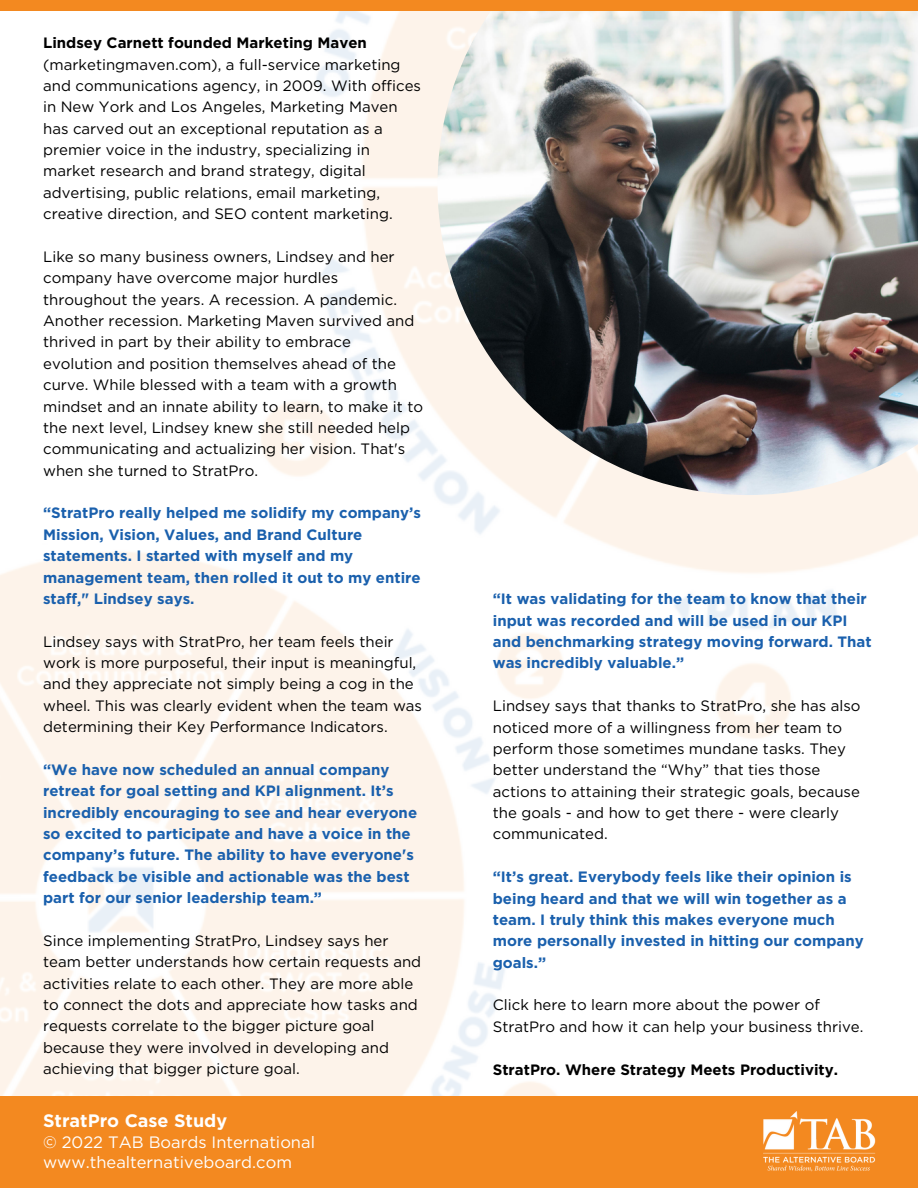
<style>
.page{position:relative;width:918px;height:1188px;background:#fff}
.page>*{position:absolute;margin:0;border:0;box-sizing:border-box;transform-origin:0 0}
.t1{font:700 18px "Gotham";color:#fff}
.t2{font:16.5px "Gotham";color:#fff}
.t3{font:15px/21.3px "Gotham";color:#000}
.t4{font:700 15px/21.3px "Gotham";color:#1a60ad}
.t5{font:700 15px "Gotham";color:#000}
</style>
<div class="page">
<img style="left:195px;top:10px;width:723px;height:729px">
<img style="left:438px;top:10px;width:480px;height:485px">
<img style="left:0;top:543px;width:585px;height:553px">
<div style="left:0;top:1096px;width:918px;height:92px;background:#f38920"></div>
<img style="left:764px;top:1111px;width:111px;height:61px">
<div style="left:0;top:0;width:918px;height:10px;background:#f38920"></div>
<p class="t5" style="left:43px;top:36px;width:325px">Lindsey Carnett founded Marketing Maven</p>
<p class="t3" style="left:43px;top:54px;width:379px">(marketingmaven.com), a full-service marketing and communications agency, in 2009. With offices in New York and Los Angeles, Marketing Maven has carved out an exceptional reputation as a premier voice in the industry, specializing in market research and brand strategy, digital advertising, public relations, email marketing, creative direction, and SEO content marketing.</p>
<p class="t3" style="left:43px;top:247px;width:382px">Like so many business owners, Lindsey and her company have overcome major hurdles throughout the years. A recession. A pandemic.<br>Another recession. Marketing Maven survived and thrived in part by their ability to embrace evolution and position themselves ahead of the curve. While blessed with a team with a growth mindset and an innate ability to learn, to make it to the next level, Lindsey knew she still needed help communicating and actualizing her vision. That's when she turned to StratPro.</p>
<p class="t4" style="left:43px;top:503px;width:379px">“StratPro really helped me solidify my company’s Mission, Vision, Values, and Brand Culture statements. I started with myself and my management team, then rolled it out to my entire staff," Lindsey says.</p>
<p class="t3" style="left:43px;top:631px;width:380px">Lindsey says with StratPro, her team feels their work is more purposeful, their input is meaningful, and they appreciate not simply being a cog in the wheel. This was clearly evident when the team was determining their Key Performance Indicators.</p>
<p class="t4" style="left:43px;top:760px;width:376px">“We have now scheduled an annual company retreat for goal setting and KPI alignment. It’s incredibly encouraging to see and hear everyone so excited to participate and have a voice in the company’s future. The ability to have everyone's feedback be visible and actionable was the best part for our senior leadership team.”</p>
<p class="t3" style="left:43px;top:931px;width:380px">Since implementing StratPro, Lindsey says her team better understands how certain requests and activities relate to each other. They are more able to connect the dots and appreciate how tasks and requests correlate to the bigger picture goal because they were involved in developing and achieving that bigger picture goal.</p>
<p class="t1" style="left:43px;top:1113px;width:186px">StratPro Case Study</p>
<p class="t2" style="left:43px;top:1135px;width:273px">© 2022 TAB Boards International</p>
<p class="t2" style="left:43px;top:1155px;width:250px">www.thealternativeboard.com</p>
<p class="t4" style="left:493px;top:589px;width:380px">“It was validating for the team to know that their input was recorded and will be used in our KPI and benchmarking strategy moving forward. That was incredibly valuable.”</p>
<p class="t3" style="left:493px;top:696px;width:369px">Lindsey says that thanks to StratPro, she has also noticed more of a willingness from her team to perform those sometimes mundane tasks. They better understand the “Why” that ties those actions to attaining their strategic goals, because the goals - and how to get there - were clearly communicated.</p>
<p class="t4" style="left:493px;top:867px;width:372px">“It’s great. Everybody feels like their opinion is being heard and that we will win together as a team. I truly think this makes everyone much more personally invested in hitting our company goals.”</p>
<p class="t3" style="left:493px;top:995px;width:372px">Click here to learn more about the power of<br>StratPro and how it can help your business thrive.</p>
<p class="t5" style="left:493px;top:1063px;width:347px">StratPro. Where Strategy Meets Productivity.</p>
</div>
